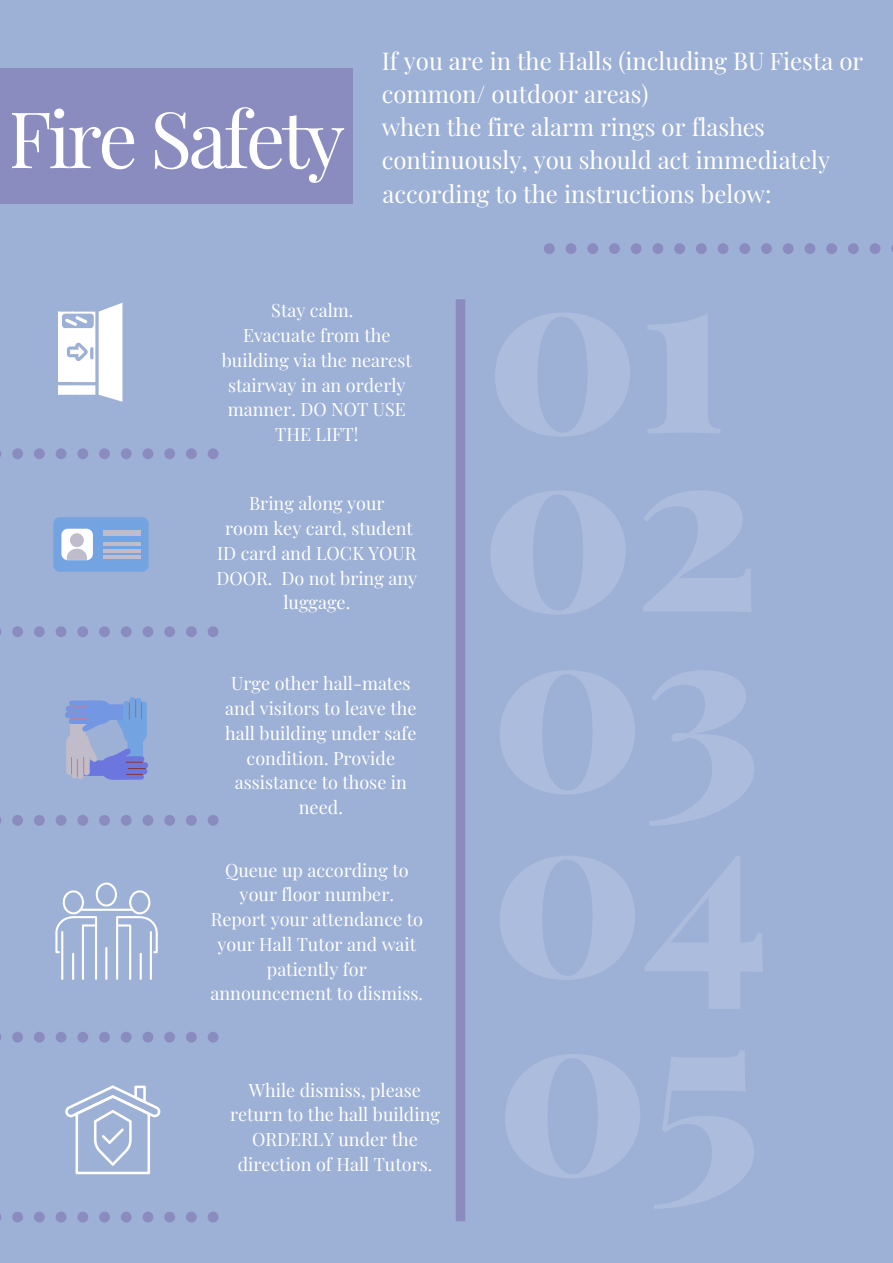
<style>
.page{position:relative;width:893px;height:1263px;background:#9db0d6}
.page>*{position:absolute;margin:0;border:0;box-sizing:border-box;transform-origin:0 0}
.t1{font:78px "Playfair Display";letter-spacing:-.045em;color:#fff}
.t2{font:24px/33.2px "Playfair Display";color:#fff}
.t3{font:23.7px "Playfair Display";color:#fff}
.t4{font:18px/24.8px "Playfair Display";color:#fff;text-align:center}
</style>
<div class="page">
<div style="left:0;top:68px;width:353px;height:135px;background:#8a8cc0"></div>
<div style="left:456px;top:299px;width:9px;height:922px;background:#8a8cc0"></div>
<svg style="left:544px;top:243px;width:349px;height:11px"></svg>
<svg style="left:58px;top:303px;width:65px;height:99px"></svg>
<div style="left:53px;top:517px;width:95px;height:55px;background:#73a3e1;border-radius:6px"></div>
<div style="left:104px;top:530px;width:37px;height:6px;background:#c0bcca"></div>
<hr style="left:104px;top:543px;width:37px;height:3px;background:#c0bcca">
<hr style="left:104px;top:549px;width:37px;height:3px;background:#c0bcca">
<hr style="left:104px;top:555px;width:37px;height:4px;background:#c0bcca">
<div style="left:61px;top:529px;width:32px;height:31px;background:#fff;border-radius:6px"></div>
<div style="left:70px;top:533px;width:14px;height:14px;background:#c0bcca;border-radius:50%"></div>
<svg style="left:67px;top:549px;width:20px;height:11px"></svg>
<svg style="left:65px;top:697px;width:83px;height:83px"></svg>
<svg style="left:55px;top:882px;width:103px;height:98px"></svg>
<svg style="left:65px;top:1085px;width:95px;height:89px"></svg>
<svg style="left:0;top:448px;width:218px;height:11px"></svg>
<svg style="left:0;top:626px;width:218px;height:11px"></svg>
<svg style="left:0;top:815px;width:218px;height:11px"></svg>
<svg style="left:0;top:1032px;width:218px;height:10px"></svg>
<svg style="left:0;top:1212px;width:218px;height:10px"></svg>
<h1 class="t1" style="left:7px;top:84px;width:339px">Fire Safety</h1>
<h2 class="t2" style="left:382px;top:43px;width:483px">If you are in the Halls (including BU iesta or common/ outdoor areas)<br>when the fire alarm rings or flashes continuously, you should act immediately according to the instructions below:</h2>
<h3 class="t3" style="left:770px;top:44px;width:15px">F</h3>
<p class="t4" style="left:222px;top:297px;width:191px">Stay calm.<br>Evacuate from the building via the nearest stairway in an orderly manner. DO NOT USE<br>THE LIFT!</p>
<p class="t4" style="left:216px;top:490px;width:202px">Bring along your<br>room key card, student<br>ID card and LOCK YOUR<br>DOOR. Do not bring any luggage.</p>
<p class="t4" style="left:225px;top:670px;width:193px">Urge other hall-mates and visitors to leave the hall building under safe condition. Provide assistance to those in need.</p>
<p class="t4" style="left:210px;top:857px;width:214px">Queue up according to your floor number.<br>Report your attendance to your Hall Tutor and wait patiently for announcement to dismiss.</p>
<p class="t4" style="left:230px;top:1077px;width:211px">While dismiss, please return to the hall building<br>ORDERLY under the direction of Hall Tutors.</p>
</div>
